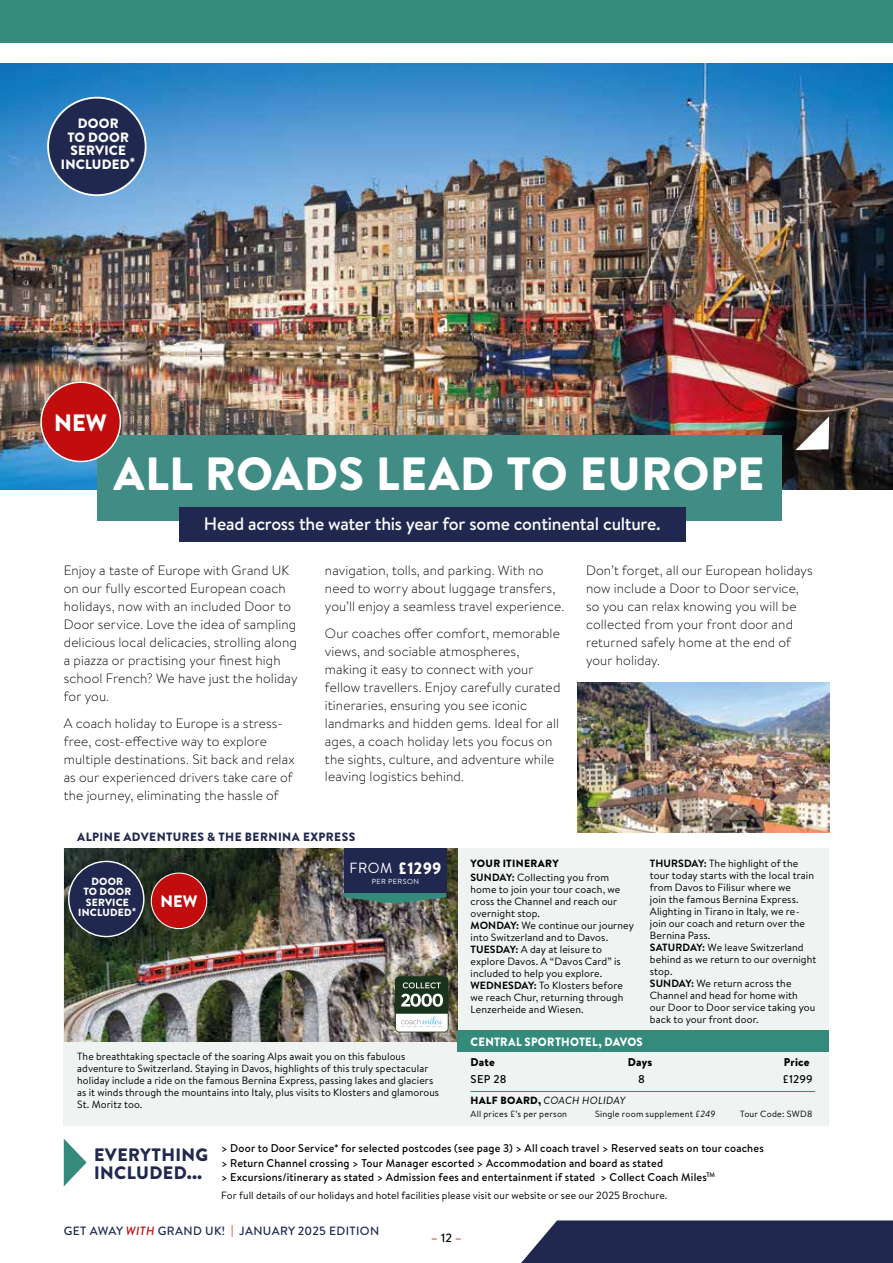
<style>
.page{position:relative;width:893px;height:1263px;background:#fff}
.page>*{position:absolute;margin:0;border:0;box-sizing:border-box;transform-origin:0 0}
.t1{font:900 46.5px "Brandon Text";letter-spacing:.005em;color:#fff}
.t2{font:900 23.7px "Brandon Text";color:#fff}
.t3{font:500 18px "Brandon Text";letter-spacing:-.015em;color:#fff}
.t4{font:900 18px/18px "Brandon Text";letter-spacing:.02em;color:#20284f}
.t5{font:900 16.65px "Brandon Text";color:#fff}
.t6{font:900 16.5px "Brandon Text";color:#fff}
.t7{font:300 13.5px/18px "Brandon Text";letter-spacing:.01em;color:#000}
.t8{font:900 13.5px/13.5px "Brandon Text";letter-spacing:.01em;color:#fff;text-align:center}
.t9{font:500 12px "Brandon Text";letter-spacing:.03em;color:#20284f}
.t10{font:900 12px "Brandon Text";letter-spacing:.035em;color:#20284f}
.t11{font:900 12px "Brandon Text";letter-spacing:.02em;color:#fff;scale:.94 1}
.t12{font:500 12px "Brandon Text";color:#c20d0e}
.t13{font:500 11.25px/14.2px "Brandon Text";letter-spacing:.02em;color:#000}
.t14{font:900 11.25px "Brandon Text";letter-spacing:.01em;color:#000}
.t15{font:10.5px/12px "Brandon Text";letter-spacing:.01em;color:#000}
.t16{font:italic 10.5px "Brandon Text";letter-spacing:.02em;color:#000}
.t17{font:900 10.35px/10.4px "Brandon Text";letter-spacing:.02em;color:#fff;text-align:center}
.t18{font:9px "Brandon Text";letter-spacing:.025em;color:#000}
.t19{font:7.35px "Brandon Text";letter-spacing:.06em;color:#fff}
.s1{font-weight:400;font-size:14.7px}
.s2{font-weight:900}
.s3{font-weight:700}
.s4{font-weight:900;font-style:normal}
.s5{font-style:italic}
.s6{font-style:italic;color:#c20d0e}
.s7{color:#c20d0e}
.s8{color:#000}
</style>
<div class="page">
<div style="left:0;top:0;width:893px;height:43px;background:#348b7c"></div>
<svg style="left:521px;top:1220px;width:372px;height:43px;background:#2d3559"></svg>
<div style="left:64px;top:848px;width:765px;height:277px;background:#eff3f2"></div>
<img style="left:64px;top:848px;width:394px;height:193px">
<svg style="left:344px;top:893px;width:102px;height:10px"></svg>
<div style="left:344px;top:848px;width:102px;height:45px;background:#20284f"></div>
<hr style="left:470px;top:1091px;width:345px;height:1px;background:#348b7c">
<div style="left:458px;top:1031px;width:371px;height:21px;background:#348b7c"></div>
<div style="left:151px;top:873px;width:56px;height:55px;background:#c20d0e;border-radius:50%"></div>
<div style="left:151px;top:872px;width:56px;height:57px;border:1px solid #fff;border-radius:50%"></div>
<div style="left:69px;top:861px;width:75px;height:75px;background:#20284f;border-radius:50%"></div>
<div style="left:68px;top:861px;width:77px;height:76px;border:1px solid #fff;border-radius:50%"></div>
<img style="left:0;top:64px;width:893px;height:425px">
<div style="left:97px;top:436px;width:684px;height:85px;background:#418d86"></div>
<svg style="left:795px;top:416px;width:34px;height:34px"></svg>
<div style="left:48px;top:98px;width:98px;height:97px;background:#20284f;border-radius:50%"></div>
<div style="left:47px;top:97px;width:100px;height:99px;border:2px solid #fff;border-radius:50%"></div>
<div style="left:179px;top:507px;width:506px;height:34px;background:#20284f"></div>
<img style="left:577px;top:682px;width:252px;height:150px">
<div style="left:41px;top:382px;width:79px;height:79px;background:#c20d0e;border-radius:50%"></div>
<div style="left:40px;top:381px;width:81px;height:81px;border:2px solid #fff;border-radius:50%"></div>
<svg style="left:64px;top:1139px;width:23px;height:47px"></svg>
<div style="left:395px;top:976px;width:53px;height:53px;background:#1a331c;border-radius:4px"></div>
<svg style="left:403px;top:982px;width:38px;height:6px"></svg>
<svg style="left:395px;top:1013px;width:53px;height:19px"></svg>
<svg style="left:401px;top:994px;width:42px;height:13px"></svg>
<p class="t8" style="left:61px;top:116px;width:76px">DOOR<br>TO DOOR<br>SERVICE<br>INCLUDED*</p>
<h2 class="t2" style="left:54px;top:406px;width:54px">NEW</h2>
<h1 class="t1" style="left:114px;top:441px;width:652px">ALL ROADS LEAD TO EUROPE</h1>
<h3 class="t3" style="left:204px;top:511px;width:458px">Head across the water this year for some continental culture.</h3>
<p class="t7" style="left:64px;top:561px;width:235px">Enjoy a taste of Europe with Grand UK on our fully escorted European coach holidays, now with an included Door to Door service. Love the idea of sampling delicious local delicacies, strolling along a piazza or practising your finest high school French? We have just the holiday for you.</p>
<p class="t7" style="left:64px;top:713px;width:232px">A coach holiday to Europe is a stress&shy;free, cost-effective way to explore multiple destinations. Sit back and relax as our experienced drivers take care of the journey, eliminating the hassle of</p>
<p class="t7" style="left:325px;top:561px;width:241px">navigation, tolls, and parking. With no need to worry about luggage transfers, you’ll enjoy a seamless travel experience.</p>
<p class="t7" style="left:325px;top:623px;width:237px">Our coaches offer comfort, memorable views, and sociable atmospheres, making it easy to connect with your fellow travellers. Enjoy carefully curated itineraries, ensuring you see iconic landmarks and hidden gems. Ideal for all ages, a coach holiday lets you focus on the sights, culture, and adventure while leaving logistics behind.</p>
<p class="t10" style="left:77px;top:828px;width:280px">ALPINE ADVENTURES &amp; THE BERNINA EXPRESS</p>
<p class="t7" style="left:586px;top:561px;width:228px">Don’t forget, all our European holidays now include a Door to Door service, so you can relax knowing you will be collected from your front door and returned safely home at the end of your holiday.</p>
<p class="t17" style="left:78px;top:876px;width:60px">DOOR<br>TO DOOR<br>SERVICE<br>INCLUDED*</p>
<h3 class="t5" style="left:160px;top:889px;width:39px">NEW</h3>
<h3 class="t6" style="left:349px;top:856px;width:94px"><span class="s1">FROM</span> £1299</h3>
<p class="t19" style="left:372px;top:877px;width:49px">PER PERSON</p>
<p class="t15" style="left:77px;top:1050px;width:363px">The breathtaking spectacle of the soaring Alps await you on this fabulous adventure to Switzerland. Staying in Davos, highlights of this truly spectacular holiday include a ride on the famous Bernina Express, passing lakes and glaciers as it winds through the mountains into Italy, plus visits to Klosters and glamorous St. Moritz too.</p>
<p class="t15" style="left:470px;top:856px;width:140px;line-height:14.1px"><span class="s2">YOUR ITINERARY<br></span><span class="s3">SUNDAY:</span> Collecting you from</p>
<p class="t15" style="left:470px;top:883px;width:165px">home to join your tour coach, we cross the Channel and reach our overnight stop.<br><span class="s3">MONDAY:</span> We continue our journey into Switzerland and to Davos.<br><span class="s3">TUESDAY:</span> A day at leisure to explore Davos. A “Davos Card” is included to help you explore.<br><span class="s3">WEDNESDAY:</span> To Klosters before we reach Chur, returning through<br>Lenzerheide and Wiesen.</p>
<p class="t15" style="left:650px;top:857px;width:168px"><span class="s3">THURSDAY:</span> The highlight of the tour today starts with the local train from Davos to Filisur where we<br>join the famous Bernina Express.<br>Alighting in Tirano in Italy, we re&shy;join our coach and return over the<br>Bernina Pass.<br><span class="s3">SATURDAY:</span> We leave Switzerland behind as we return to our overnight stop.<br><span class="s3">SUNDAY:</span> We return across the<br>Channel and head for home with<br>our Door to Door service taking you back to your front door.</p>
<p class="t11" style="left:471px;top:1033px;width:185px">CENTRAL SPORTHOTEL, DAVOS</p>
<p class="t14" style="left:470px;top:1054px;width:26px">Date</p>
<p class="t14" style="left:628px;top:1054px;width:26px">Days</p>
<p class="t14" style="left:784px;top:1054px;width:27px">Price</p>
<p class="t13" style="left:471px;top:1072px;width:37px">SEP 28</p>
<p class="t13" style="left:638px;top:1072px;width:8px">8</p>
<p class="t13" style="left:782px;top:1072px;width:32px">£1299</p>
<p class="t16" style="left:471px;top:1093px;width:156px"><span class="s4">HALF BOARD,</span> COACH HOLIDAY</p>
<p class="t18" style="left:470px;top:1107px;width:98px">All prices £’s per person</p>
<p class="t18" style="left:595px;top:1107px;width:122px">Single room supplement <span class="s5">£249</span></p>
<p class="t18" style="left:740px;top:1107px;width:74px">Tour Code: SWD8</p>
<h3 class="t4" style="left:94px;top:1145px;width:115px">EVERYTHING<br>INCLUDED...</h3>
<p class="t13" style="left:221px;top:1141px;width:544px">&gt; Door to Door Service* for selected postcodes (see page 3) &gt; All coach travel &gt; Reserved seats on tour coaches &gt; Return Channel crossing &gt; Tour Manager escorted &gt; Accommodation and board as stated<br>&gt; Excursions/itinerary as stated &gt; Admission fees and entertainment if stated &gt; Collect Coach Miles<sup>TM</sup></p>
<p class="t15" style="left:221px;top:1188px;width:448px">For full details of our holidays and hotel facilities please visit our website or see our 2025 Brochure.</p>
<p class="t9" style="left:64px;top:1223px;width:317px">GET AWAY <span class="s6">WITH</span> GRAND UK! <span class="s7">|</span> JANUARY 2025 EDITION</p>
<p class="t12" style="left:431px;top:1229px;width:32px">– <span class="s8">12</span> –</p>
</div>
